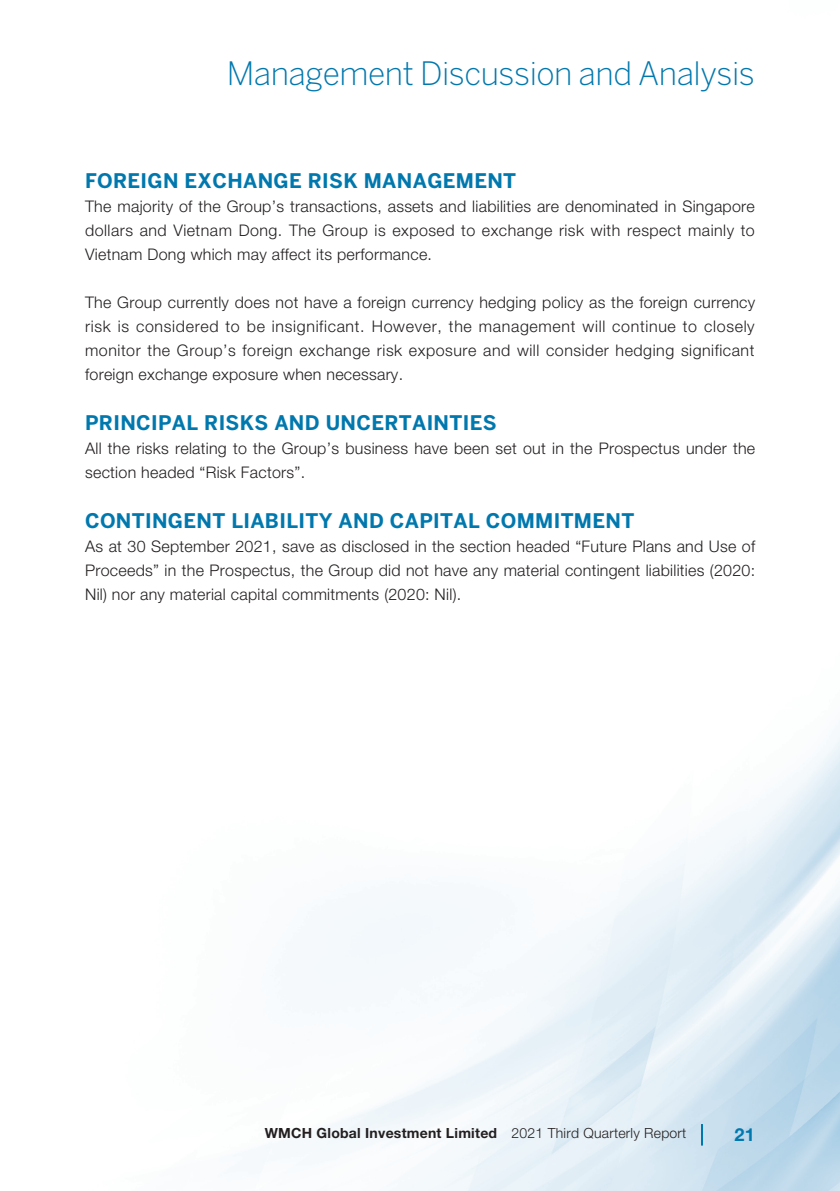
<style>
.page{position:relative;width:840px;height:1191px;background:#fff}
.page>*{position:absolute;margin:0;border:0;box-sizing:border-box;transform-origin:0 0}
.t1{font:300 32px "Benton Sans";letter-spacing:-.015em;color:#0078ae}
._01_H1{font:700 20px "Benton Sans";letter-spacing:.015em;color:#0078ae}
.t2{font:700 18px "Helvetica Neue LT Std";color:#0078ae}
._00_txt{font:300 16px/24px "Helvetica Neue LT Std";letter-spacing:.015em;color:#231f20;text-align:justify}
.t3{font:700 14px "Helvetica Neue LT Std";letter-spacing:.015em;color:#231f20}
.s1{font-weight:300}
</style>
<div class="page">
<img style="left:261px;top:733px;width:578px;height:458px">
<hr style="left:700px;top:1124px;width:2px;height:21px;background:#0078ae">
<h1 class="t1" style="left:227px;top:54px;width:529px">Management Discussion and Analysis</h1>
<p class="_01_H1" style="left:85px;top:168px;width:432px">FOREIGN EXCHANGE RISK MANAGEMENT</p>
<p class="_00_txt" style="left:85px;top:193px;width:671px">The majority of the Group’s transactions, assets and liabilities are denominated in Singapore dollars and Vietnam Dong. The Group is exposed to exchange risk with respect mainly to Vietnam Dong which may affect its performance.</p>
<p class="_00_txt" style="left:85px;top:289px;width:671px">The Group currently does not have a foreign currency hedging policy as the foreign currency risk is considered to be insignificant. However, the management will continue to closely monitor the Group’s foreign exchange risk exposure and will consider hedging significant foreign exchange exposure when necessary.</p>
<p class="_01_H1" style="left:85px;top:410px;width:412px">PRINCIPAL RISKS AND UNCERTAINTIES</p>
<p class="_00_txt" style="left:85px;top:435px;width:671px">All the risks relating to the Group’s business have been set out in the Prospectus under the section headed “Risk Factors”.</p>
<p class="_01_H1" style="left:85px;top:508px;width:550px">CONTINGENT LIABILITY AND CAPITAL COMMITMENT</p>
<p class="_00_txt" style="left:85px;top:533px;width:671px">As at 30 September 2021, save as disclosed in the section headed “Future Plans and Use of Proceeds” in the Prospectus, the Group did not have any material contingent liabilities (2020:<br>Nil) nor any material capital commitments (2020: Nil).</p>
<p class="t3" style="left:264px;top:1124px;width:423px">WMCH Global Investment Limited <span class="s1">2021 Third Quarterly Report</span></p>
<p class="t2" style="left:734px;top:1123px;width:22px">21</p>
</div>
